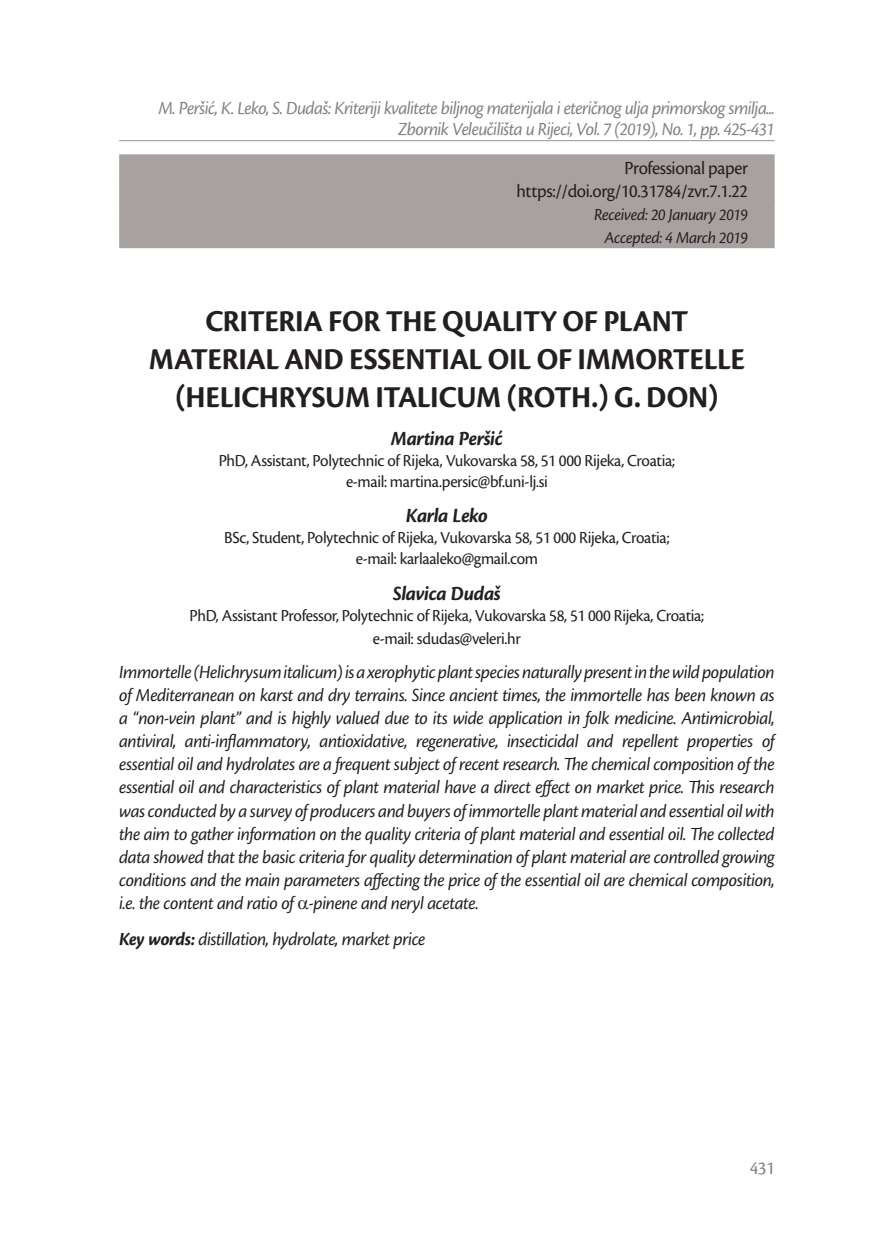
<style>
.page{position:relative;width:874px;height:1241px;background:#fff}
.page>*{position:absolute;margin:0;border:0;box-sizing:border-box;transform-origin:0 0}
.Naslov{font:700 31.5px/37.8px "Cronos Pro";letter-spacing:-.015em;color:#231f20;text-align:center;scale:.96 1}
.t1{font:italic 700 21px "Cronos Pro";letter-spacing:-.02em;color:#231f20;scale:.96 1}
.t2{font:italic 19.25px/23.1px "Cronos Pro";letter-spacing:-.025em;color:#231f20;text-align:justify;scale:.96 1}
.t3{font:italic 19.25px/21px "Cronos Pro";letter-spacing:-.035em;color:#808285;text-align:right;scale:.96 1}
.zaglavlje_iznad_nasl{font:19.25px "Cronos Pro";letter-spacing:-.02em;color:#231f20;scale:.96 1}
.t4{font:19.25px "Cronos Pro";color:#808285;scale:.96 1}
.t5{font:17.5px/21px "Cronos Pro";letter-spacing:-.02em;color:#231f20;text-align:center;scale:.96 1}
.zaglavlje_iznad_nasl-2{font:italic 17.5px "Cronos Pro";letter-spacing:-.02em;color:#231f20;scale:.96 1}
.s1{font-weight:700}
</style>
<div class="page">
<hr style="left:119px;top:140px;width:655px;height:1px;background:#939598">
<div style="left:119px;top:154px;width:655px;height:25px;background:#a7a2a0"></div>
<div style="left:119px;top:177px;width:655px;height:25px;background:#a7a2a0"></div>
<div style="left:119px;top:200px;width:655px;height:25px;background:#a7a2a0"></div>
<div style="left:119px;top:224px;width:655px;height:24px;background:#a7a2a0"></div>
<p class="t3" style="left:158px;top:98px;width:643px">M. Peršić, K. Leko, S. Dudaš: Kriteriji kvalitete biljnog materijala i eteričnog ulja primorskog smilja...<br>Zbornik Veleučilišta u Rijeci, Vol. 7 (2019), No. 1, pp. 425-431</p>
<p class="zaglavlje_iznad_nasl" style="left:624px;top:157px;width:130px">Professional paper</p>
<p class="zaglavlje_iznad_nasl" style="left:516px;top:180px;width:242px">https://doi.org/10.31784/zvr.7.1.22</p>
<p class="zaglavlje_iznad_nasl-2" style="left:594px;top:205px;width:162px">Received: 20 January 2019</p>
<p class="zaglavlje_iznad_nasl-2" style="left:604px;top:228px;width:151px">Accepted: 4 March 2019</p>
<p class="Naslov" style="left:149px;top:303px;width:622px">CRITERIA FOR THE QUALITY OF PLANT<br>MATERIAL AND ESSENTIAL OIL OF IMMORTELLE (HELICHRYSUM ITALICUM (ROTH.) G. DON)</p>
<p class="t1" style="left:391px;top:426px;width:118px">Martina Peršić</p>
<p class="t5" style="left:219px;top:449px;width:476px">PhD, Assistant, Polytechnic of Rijeka, Vukovarska 58, 51 000 Rijeka, Croatia; e-mail: martina.persic@bf.uni-lj.si</p>
<p class="t1" style="left:405px;top:503px;width:87px">Karla Leko</p>
<p class="t5" style="left:224px;top:527px;width:465px">BSc, Student, Polytechnic of Rijeka, Vukovarska 58, 51 000 Rijeka, Croatia; e-mail: karlaaleko@gmail.com</p>
<p class="t1" style="left:392px;top:581px;width:114px">Slavica Dudaš</p>
<p class="t5" style="left:189px;top:604px;width:537px;line-height:23.1px">PhD, Assistant Professor, Polytechnic of Rijeka, Vukovarska 58, 51 000 Rijeka, Croatia; e-mail: sdudas@veleri.hr</p>
<p class="t2" style="left:119px;top:660px;width:684px">Immortelle (Helichrysum italicum) is a xerophytic plant species naturally present in the wild population of Mediterranean on karst and dry terrains. Since ancient times, the immortelle has been known as a “non-vein plant” and is highly valued due to its wide application in folk medicine. Antimicrobial, antiviral, anti-inflammatory, antioxidative, regenerative, insecticidal and repellent properties of essential oil and hydrolates are a frequent subject of recent research. The chemical composition of the essential oil and characteristics of plant material have a direct effect on market price. This research was conducted by a survey of producers and buyers of immortelle plant material and essential oil with the aim to gather information on the quality criteria of plant material and essential oil. The collected data showed that the basic criteria for quality determination of plant material are controlled growing conditions and the main parameters affecting the price of the essential oil are chemical composition, i.e. the content and ratio of -pinene and neryl acetate.</p>
<p class="t2" style="left:119px;top:927px;width:320px"><span class="s1">Key words:</span> distillation, hydrolate, market price</p>
<p class="t4" style="left:749px;top:1156px;width:27px">431</p>
</div>
